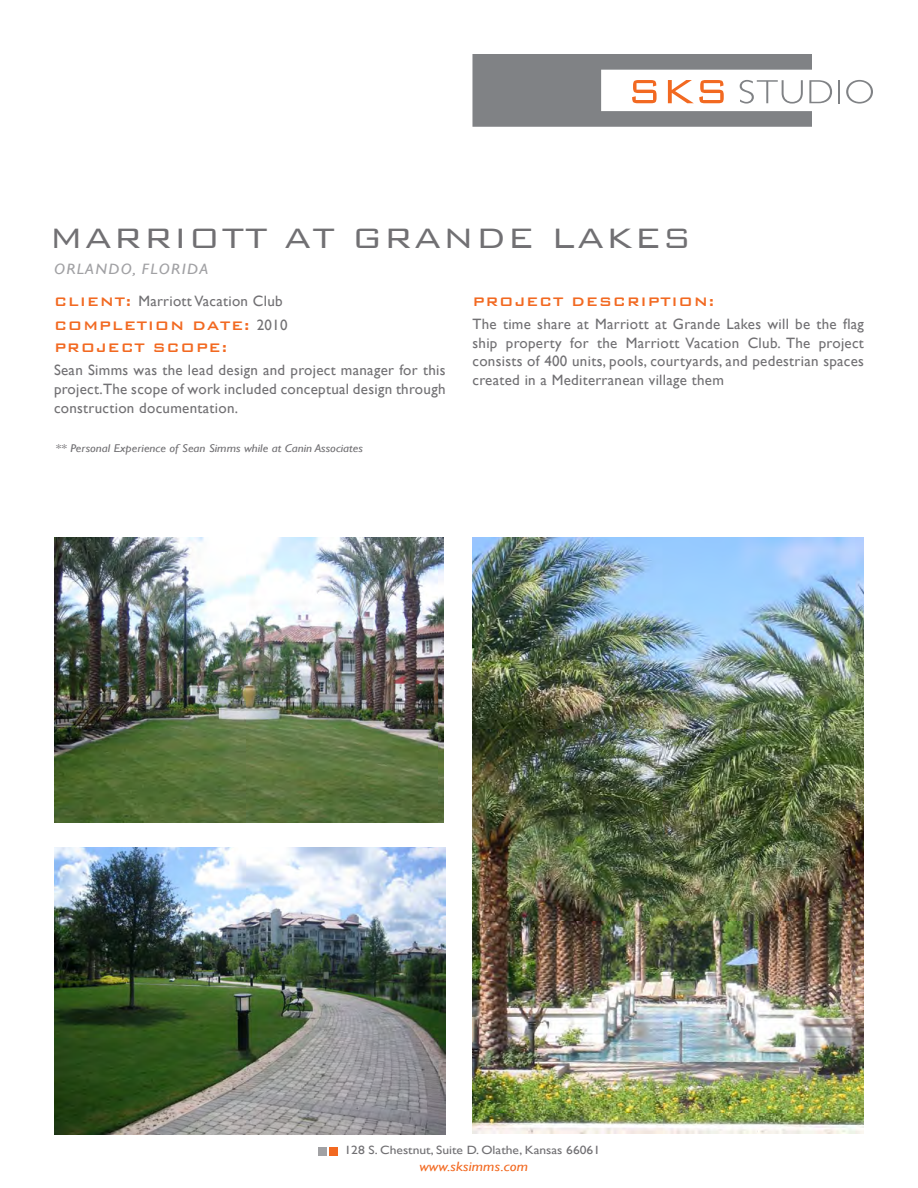
<style>
.page{position:relative;width:918px;height:1188px;background:#fff}
.page>*{position:absolute;margin:0;border:0;box-sizing:border-box;transform-origin:0 0}
.t1{font:300 37.5px "Bank Gothic";letter-spacing:.04em;color:#717073}
.t2{font:500 16.5px/22.5px "Bank Gothic";letter-spacing:.04em;color:#f26921}
.t3{font:15px/18.8px "Gill Sans";letter-spacing:.02em;color:#717073;text-align:justify}
.t4{font:italic 13.5px "Gill Sans";letter-spacing:.01em;color:#f26921;scale:1.13 1}
.t5{font:12px "Gill Sans";color:#717073;scale:1.13 1}
.t6{font:italic 11.25px "Gill Sans";color:#717073;scale:1.13 1}
.s1{font-style:italic;color:#a1a1a4}
.s2{font-family:"Bank Gothic";font-weight:500;font-size:16.5px;color:#f26921}
.s3{font-family:"Gill Sans";font-weight:400;font-size:15px;color:#717073}
</style>
<div class="page">
<div style="left:318px;top:1147px;width:8px;height:9px;background:#a1a1a4"></div>
<div style="left:329px;top:1147px;width:9px;height:9px;background:#f26921"></div>
<hr style="left:838px;top:80px;width:2px;height:23px;background:#808285">
<svg style="left:846px;top:80px;width:27px;height:24px"></svg>
<svg style="left:472px;top:54px;width:360px;height:73px"></svg>
<img style="left:54px;top:537px;width:390px;height:285px">
<img style="left:472px;top:537px;width:392px;height:597px">
<img style="left:54px;top:848px;width:391px;height:286px">
<h1 class="t1" style="left:50px;top:209px;width:644px">MARRIOTT AT GRANDE LAKES</h1>
<p class="t3" style="left:54px;top:253px;width:230px;line-height:32px"><span class="s1">ORLANDO, FLORIDA<br></span><span class="s2">Client:</span> Marriott Vacation Club</p>
<p class="t2" style="left:54px;top:313px;width:235px">Completion Date: <span class="s3">2010<br></span>Project Sc ope:</p>
<p class="t3" style="left:54px;top:361px;width:393px">Sean Simms was the lead design and project manager for this project.The scope of work included conceptual design through construction documentation.</p>
<p class="t6" style="left:56px;top:442px;width:274px">** Personal Experience of Sean Simms while at Canin Associates</p>
<p class="t2" style="left:472px;top:289px;width:243px">Project Desc ription:</p>
<p class="t3" style="left:472px;top:314px;width:393px">The time share at Marriott at Grande Lakes will be the flag ship property for the Marriott Vacation Club. The project consists of 400 units, pools, courtyards, and pedestrian spaces created in a Mediterranean village them</p>
<p class="t5" style="left:345px;top:1143px;width:228px">128 S. Chestnut, Suite D. Olathe, Kansas 66061</p>
<p class="t4" style="left:419px;top:1158px;width:98px">www.sksimms.com</p>
</div>
